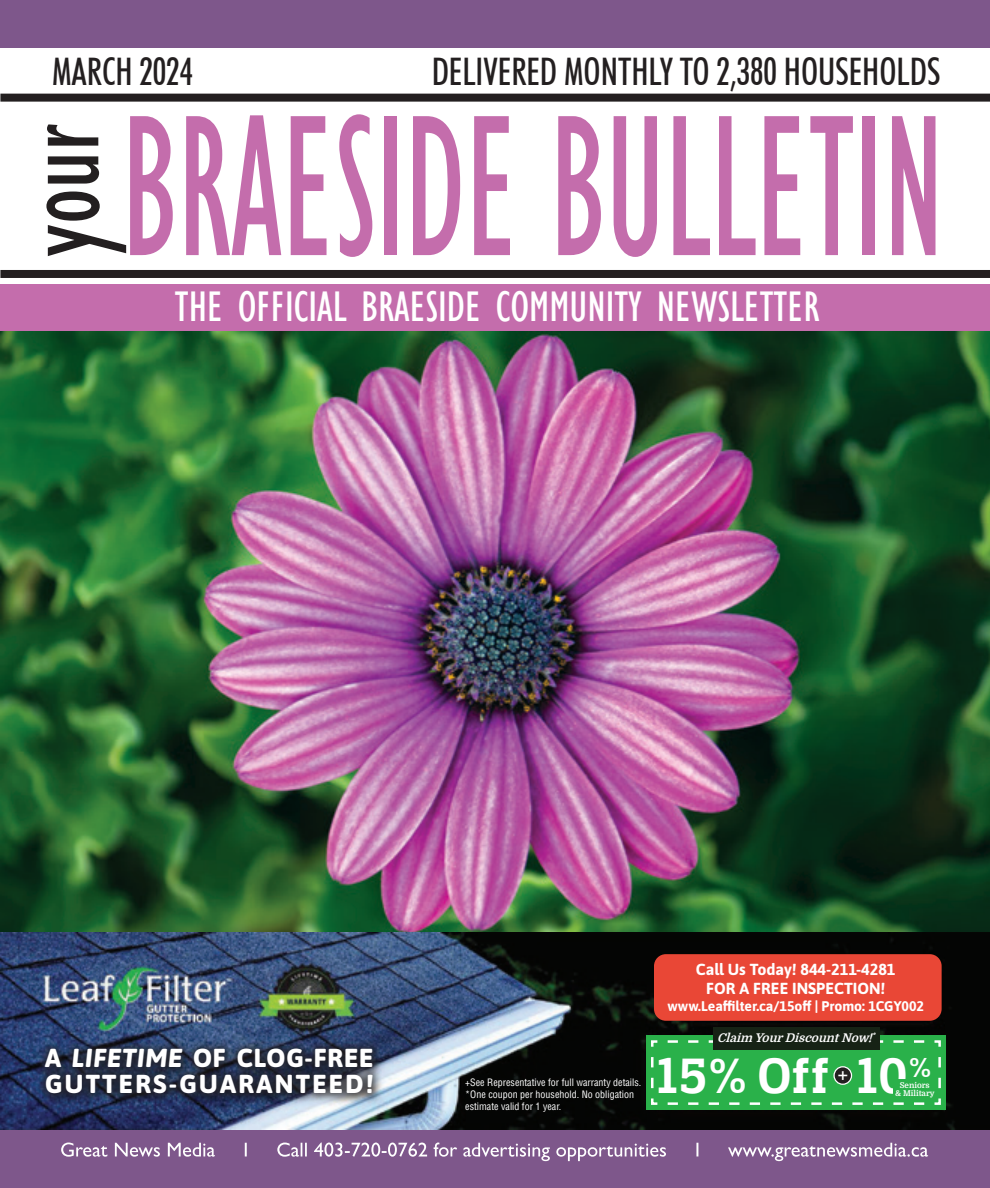
<style>
.page{position:relative;width:990px;height:1188px;background:#fff}
.page>*{position:absolute;margin:0;border:0;box-sizing:border-box;transform-origin:0 0}
.t1{font:condensed 208px "Gill Sans";color:#c46dac;scale:.7 1}
.t2{font:condensed 114px "Gill Sans";color:#231f20;scale:.92 1}
.t3{font:700 50px "Prelo Slab W04";letter-spacing:.035em;color:#fff}
.t4{font:condensed 44px "Gill Sans";color:#fff}
.t5{font:500 condensed 38px "Futura BT";color:#231f20;scale:.92 1}
.t6{font:700 27.6px "Prelo Slab W04";color:#fff;scale:1.05 1}
.t7{font:800 26px/26px "Asap";letter-spacing:.09em;color:#fff}
.t8{font:18.6px "Arial";color:#fff}
.t9{font:700 16px/19.2px "Asap";color:#fff;text-align:center}
.t10{font:700 14px "Asap";color:#fff}
.t11{font:italic 700 12px "Domine";color:#fff}
.t12{font:condensed 10px/12px "Helvetica LT Std";color:#fff}
.t13{font:700 8px "Domine";color:#fff}
.s1{font-style:italic}
</style>
<div class="page">
<img style="left:0;top:330px;width:990px;height:800px">
<div style="left:0;top:94px;width:990px;height:8px;background:#231f20"></div>
<div style="left:0;top:270px;width:990px;height:8px;background:#231f20"></div>
<div style="left:0;top:1130px;width:990px;height:58px;background:#7e578b"></div>
<div style="left:0;top:0;width:990px;height:48px;background:#7e578b"></div>
<svg style="left:61px;top:1143px;width:867px;height:18px"></svg>
<div style="left:0;top:284px;width:990px;height:46px;background:#c46dac"></div>
<div style="left:946px;top:932px;width:44px;height:198px;background:#040504"></div>
<div style="left:35px;top:1038px;width:347px;height:65px;background:#231f20;opacity:.75"></div>
<div style="left:654px;top:954px;width:288px;height:67px;background:#e94736;border-radius:12px"></div>
<div style="left:646px;top:1035px;width:300px;height:75px;background:#2ab14a"></div>
<svg style="left:651px;top:1039px;width:290px;height:66px"></svg>
<div style="left:713px;top:1027px;width:166px;height:23px;background:#162215"></div>
<div style="left:834px;top:1067px;width:18px;height:17px;background:#231f20;border-radius:50%"></div>
<div style="left:833px;top:1066px;width:19px;height:19px;border:1px solid #fff;border-radius:50%"></div>
<div style="left:893px;top:1079px;width:41px;height:18px;background:#2ab14a"></div>
<p class="t5" style="left:52px;top:48px;width:155px">MARCH 2024</p>
<p class="t5" style="left:432px;top:48px;width:555px">DELIVERED MONTHLY TO 2,380 HOUSEHOLDS</p>
<p class="t2" style="left:-6px;top:257px;width:146px;rotate:-90deg">your</p>
<p class="t1" style="left:122px;top:64px;width:1177px">BRAESIDE BULLETIN</p>
<p class="t4" style="left:175px;top:281px;width:646px">THE OFFICIAL BRAESIDE COMMUNITY NEWSLETTER</p>
<p class="t7" style="left:45px;top:1044px;width:330px">A <span class="s1">LIFETIME</span> OF CLOG-FREE<br>GUTTERS-GUARANTEED!</p>
<p class="t12" style="left:465px;top:1076px;width:178px">+See Representative for full warranty details. *One coupon per household. No obligation estimate valid for 1 year.</p>
<p class="t9" style="left:696px;top:959px;width:201px">Call Us Today! 844-211-4281<br>FOR A FREE INSPECTION!</p>
<p class="t10" style="left:667px;top:996px;width:258px">www.Leaffilter.ca/15off | Promo: 1CGY002</p>
<p class="t11" style="left:717px;top:1031px;width:162px">Claim YourDiscountNow!<sup>*</sup></p>
<p class="t3" style="left:658px;top:1046px;width:250px">15% Off 10</p>
<p class="t6" style="left:909px;top:1051px;width:23px">%</p>
<p class="t13" style="left:895px;top:1088px;width:41px">&amp; Military</p>
<p class="t8" style="left:837px;top:1063px;width:12px">+</p>
<p class="t13" style="left:900px;top:1080px;width:32px">Seniors</p>
</div>
